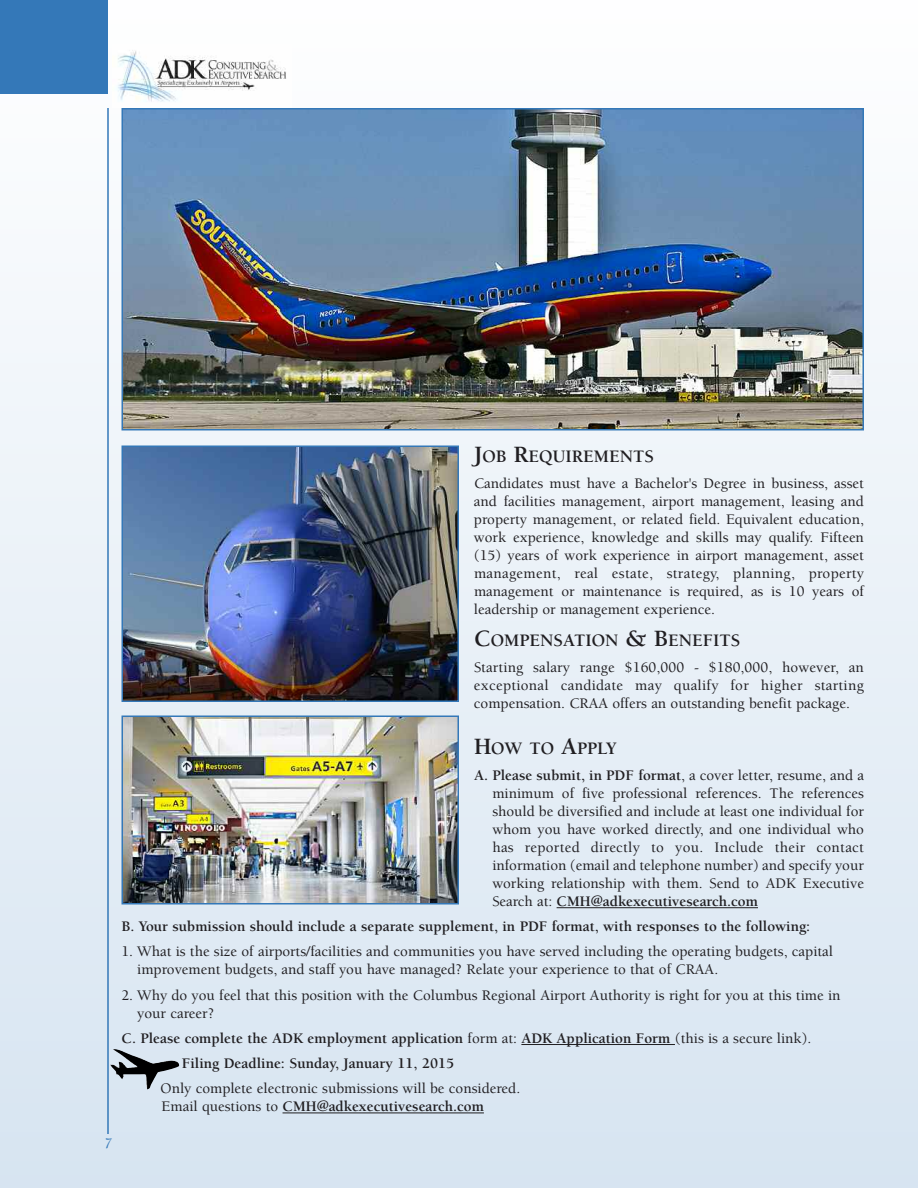
<style>
.page{position:relative;width:918px;height:1188px;background:#fff}
.page>*{position:absolute;margin:0;border:0;box-sizing:border-box;transform-origin:0 0}
.t1{font:700 18px "Berkeley";color:#201e21}
.t2{font:500 15px/18px "Berkeley";color:#201e21;text-align:justify}
.t3{font:700 15px/25.2px "Berkeley";color:#201e21}
.t4{font:italic 15px "Berkeley";color:#3478b8}
.s1{font-size:24px}
.s2{font-weight:700}
.s3{font-weight:500}
</style>
<div class="page">
<div style="left:0;top:0;width:918px;height:1188px;background:linear-gradient(to bottom,#fefeff,#d6e4f1)"></div>
<div style="left:0;top:0;width:108px;height:94px;background:#3478b8"></div>
<hr style="left:557px;top:907px;width:201px;height:1px;background:#201e21">
<hr style="left:521px;top:1044px;width:154px;height:1px;background:#201e21">
<hr style="left:283px;top:1113px;width:201px;height:1px;background:#201e21">
<hr style="left:107px;top:108px;width:2px;height:1026px;background:#3478b8">
<img style="left:110px;top:1049px;width:69px;height:40px">
<img style="left:113px;top:44px;width:179px;height:64px">
<img style="left:125px;top:449px;width:331px;height:250px">
<div style="left:122px;top:446px;width:337px;height:256px;border:2px solid #3478b8"></div>
<img style="left:125px;top:719px;width:331px;height:182px">
<div style="left:122px;top:716px;width:337px;height:188px;border:2px solid #3478b8"></div>
<img style="left:125px;top:111px;width:736px;height:316px">
<div style="left:122px;top:108px;width:742px;height:322px;border:2px solid #3478b8"></div>
<p class="t4" style="left:105px;top:1137px;width:9px">7</p>
<p class="t1" style="left:474px;top:450px;width:182px"><span class="s1">J</span>OB <span class="s1">R</span>EQUIREMENTS</p>
<p class="t2" style="left:474px;top:476px;width:392px">Candidates must have a Bachelor's Degree in business, asset and facilities management, airport management, leasing and property management, or related field. Equivalent education, work experience, knowledge and skills may qualify. Fifteen (15) years of work experience in airport management, asset management, real estate, strategy, planning, property management or maintenance is required, as is 10 years of leadership or management experience.</p>
<p class="t1" style="left:474px;top:633px;width:268px"><span class="s1">C</span>OMPENSATION <span class="s1">&amp; B</span>ENEFITS</p>
<p class="t2" style="left:474px;top:660px;width:392px">Starting salary range $160,000 - $180,000, however, an exceptional candidate may qualify for higher starting compensation. CRAA offers an outstanding benefit package.</p>
<p class="t1" style="left:474px;top:741px;width:144px"><span class="s1">H</span>OW TO <span class="s1">A</span>PPLY</p>
<p class="t2" style="left:492px;top:768px;width:373px;text-indent:-18px"><span class="s2">A. Please submit, in PDF format</span>, a cover letter, resume, and a minimum of five professional references. The references should be diversified and include at least one individual for whom you have worked directly, and one individual who has reported directly to you. Include their contact information (email and telephone number) and specify your working relationship with them. Send to ADK Executive Search at: <span class="s2">CMH@adkexecutivesearch.com</span></p>
<p class="t3" style="left:121px;top:915px;width:690px">B. Your submission should include a separate supplement, in PDF format, with responses to the following:</p>
<p class="t2" style="left:137px;top:944px;width:697px;text-indent:-16px">1. What is the size of airports/facilities and communities you have served including the operating budgets, capital improvement budgets, and staff you have managed? Relate your experience to that of CRAA.</p>
<p class="t2" style="left:137px;top:987px;width:705px;text-indent:-16px">2. Why do you feel that this position with the Columbus Regional Airport Authority is right for you at this time in your career?</p>
<p class="t3" style="left:182px;top:1027px;width:631px;text-indent:-60px">C. Please complete the ADK employment application <span class="s3">form at:</span> ADK Application Form <span class="s3">(this is a secure link).<br></span>Filing Deadline: Sunday, January 11, 2015</p>
<p class="t2" style="left:161px;top:1081px;width:361px">Only complete electronic submissions will be considered.<br>Email questions to <span class="s2">CMH@adkexecutivesearch.com</span></p>
</div>
